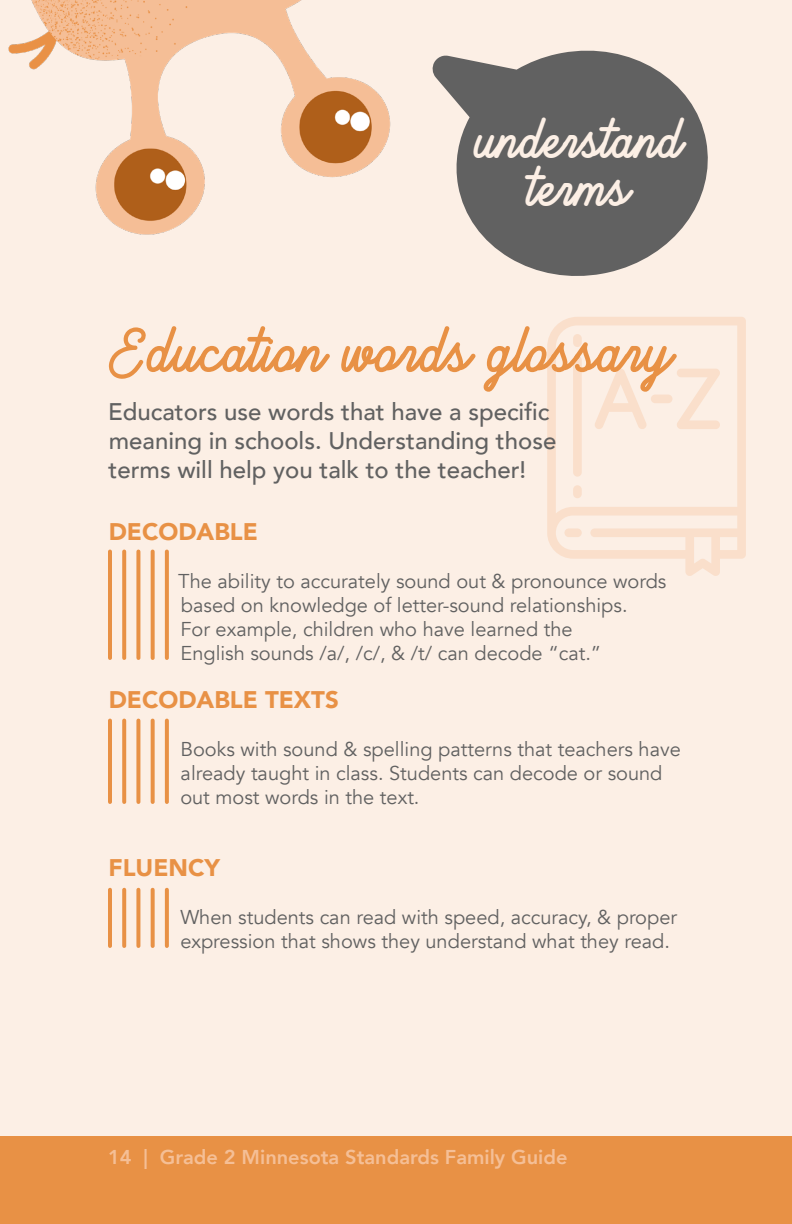
<style>
.page{position:relative;width:792px;height:1224px;background:#fcefe5}
.page>*{position:absolute;margin:0;border:0;box-sizing:border-box;transform-origin:0 0}
.t1{font:52px "Brandon Smith";color:#e89145}
.t2{font:46px "Brandon Smith";color:#fcefe5}
.Sub_Body_Copy{font:500 24px/28.8px "Avenir";color:#616161}
.Header_1{font:900 24px "Avenir";color:#e89145}
.Body_Copy_Indented{font:20px/24px "Avenir";color:#616161}
.t3{font:800 20px "Avenir";color:#f5bf96}
</style>
<div class="page">
<div style="left:0;top:1136px;width:792px;height:88px;background:#e89145"></div>
<img style="left:8px;top:0;width:383px;height:235px">
<svg style="left:432px;top:50px;width:276px;height:226px;fill:#616161"></svg>
<svg style="left:165px;top:552px;width:4px;height:106px"></svg>
<svg style="left:151px;top:552px;width:4px;height:106px"></svg>
<svg style="left:136px;top:552px;width:4px;height:106px"></svg>
<svg style="left:122px;top:552px;width:4px;height:106px"></svg>
<hr style="left:108px;top:552px;width:4px;height:106px;background:#e89145">
<svg style="left:165px;top:721px;width:4px;height:81px"></svg>
<svg style="left:151px;top:721px;width:4px;height:81px"></svg>
<svg style="left:136px;top:721px;width:4px;height:81px"></svg>
<svg style="left:122px;top:721px;width:4px;height:81px"></svg>
<hr style="left:108px;top:721px;width:4px;height:81px;background:#e89145">
<svg style="left:165px;top:890px;width:4px;height:56px"></svg>
<svg style="left:151px;top:890px;width:4px;height:56px"></svg>
<svg style="left:136px;top:890px;width:4px;height:56px"></svg>
<svg style="left:122px;top:890px;width:4px;height:56px"></svg>
<hr style="left:108px;top:890px;width:4px;height:56px;background:#e89145">
<svg style="left:547px;top:317px;width:199px;height:259px"></svg>
<div style="left:564px;top:528px;width:18px;height:9px;background:#fadfcb;border-radius:4px"></div>
<div style="left:573px;top:334px;width:9px;height:13px;background:#fadfcb;border-radius:4px"></div>
<div style="left:573px;top:485px;width:9px;height:13px;background:#fadfcb;border-radius:4px"></div>
<svg style="left:594px;top:368px;width:53px;height:62px"></svg>
<svg style="left:676px;top:369px;width:45px;height:60px"></svg>
<div style="left:651px;top:395px;width:21px;height:8px;background:#fadfcb;border-radius:4px"></div>
<p class="t2" style="left:476px;top:106px;width:209px">understand</p>
<p class="t2" style="left:529px;top:154px;width:103px">terms</p>
<p class="t1" style="left:109px;top:312px;width:565px">Education words glossary</p>
<p class="Sub_Body_Copy" style="left:108px;top:396px;width:450px">Educators use words that have a specific meaning in schools. Understanding those terms will help you talk to the teacher!</p>
<p class="Header_1" style="left:109px;top:511px;width:151px">DECODABLE</p>
<p class="Body_Copy_Indented" style="left:178px;top:569px;width:490px">The ability to accurately sound out &amp; pronounce words based on knowledge of letter-sound relationships.<br>For example, children who have learned the<br>English sounds /a/, /c/, &amp; /t/ can decode “cat.”</p>
<p class="Header_1" style="left:109px;top:679px;width:232px">DECODABLE TEXTS</p>
<p class="Body_Copy_Indented" style="left:180px;top:737px;width:502px">Books with sound &amp; spelling patterns that teachers have already taught in class. Students can decode or sound out most words in the text.</p>
<p class="Header_1" style="left:109px;top:847px;width:113px">FLUENCY</p>
<p class="Body_Copy_Indented" style="left:180px;top:905px;width:498px">When students can read with speed, accuracy, &amp; proper expression that shows they understand what they read.</p>
<p class="t3" style="left:108px;top:1141px;width:461px">14 | Grade 2 Minnesota Standards Family Guide</p>
</div>
